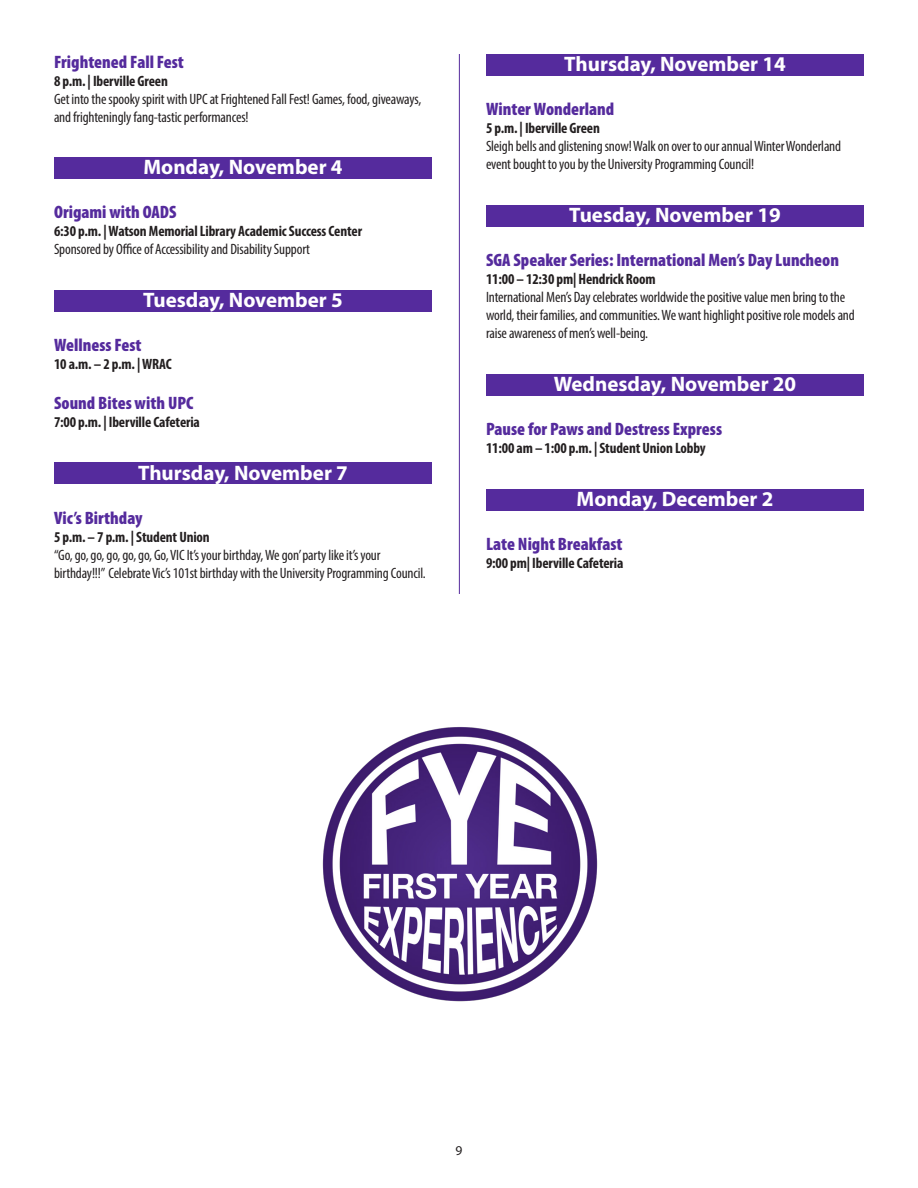
<style>
.page{position:relative;width:918px;height:1188px;background:#fff}
.page>*{position:absolute;margin:0;border:0;box-sizing:border-box;transform-origin:0 0}
.Purple_Date{font:700 21px "Myriad Pro";color:#fff}
.Event_Title{font:900 condensed 18px "Myriad Pro";color:#552b9d}
.Description_text{font:condensed 15px/18px "Myriad Pro";letter-spacing:-.01em;color:#231f20}
.Time___Place{font:700 condensed 15px "Myriad Pro";letter-spacing:-.01em;color:#231f20}
.t1{font:13.5px "Myriad Pro";color:#231f20}
</style>
<div class="page">
<hr style="left:459px;top:54px;width:1px;height:540px;background:#552b9d">
<div style="left:54px;top:157px;width:378px;height:22px;background:#552b9d"></div>
<div style="left:54px;top:290px;width:378px;height:22px;background:#552b9d"></div>
<div style="left:54px;top:463px;width:378px;height:21px;background:#552b9d"></div>
<div style="left:486px;top:54px;width:378px;height:22px;background:#552b9d"></div>
<div style="left:486px;top:205px;width:378px;height:21px;background:#552b9d"></div>
<div style="left:486px;top:374px;width:378px;height:21px;background:#552b9d"></div>
<div style="left:486px;top:489px;width:378px;height:21px;background:#552b9d"></div>
<img style="left:322px;top:727px;width:275px;height:275px">
<p class="Event_Title" style="left:54px;top:50px;width:132px">Frightened Fall Fest</p>
<p class="Time___Place" style="left:54px;top:71px;width:115px">8 p.m. | Iberville Green</p>
<p class="Description_text" style="left:54px;top:89px;width:369px">Get into the spooky spirit with UPC at Frightened Fall Fest! Games, food, giveaways, and frighteningly fang-tastic performances!</p>
<p class="Purple_Date" style="left:143px;top:154px;width:201px">Monday, November 4</p>
<p class="Event_Title" style="left:54px;top:201px;width:124px">Origami with OADS</p>
<p class="Time___Place" style="left:54px;top:222px;width:310px">6:30 p.m. | Watson Memorial Library Academic Success Center</p>
<p class="Description_text" style="left:54px;top:240px;width:258px">Sponsored by Office of Accessibility and Disability Support</p>
<p class="Purple_Date" style="left:143px;top:287px;width:201px">Tuesday, November 5</p>
<p class="Event_Title" style="left:54px;top:334px;width:89px">Wellness Fest</p>
<p class="Time___Place" style="left:54px;top:355px;width:119px">10 a.m. – 2 p.m. | WRAC</p>
<p class="Event_Title" style="left:54px;top:391px;width:141px">Sound Bites with UPC</p>
<p class="Time___Place" style="left:54px;top:413px;width:147px">7:00 p.m. | Iberville Cafeteria</p>
<p class="Purple_Date" style="left:138px;top:459px;width:211px">Thursday, November 7</p>
<p class="Event_Title" style="left:54px;top:506px;width:90px">Vic’s Birthday</p>
<p class="Time___Place" style="left:54px;top:527px;width:157px">5 p.m. – 7 p.m. | Student Union</p>
<p class="Description_text" style="left:54px;top:546px;width:373px">“Go, go, go, go, go, go, Go, VIC It’s your birthday, We gon’ party like it’s your birthday!!!” Celebrate Vic’s 101st birthday with the University Programming Council.</p>
<p class="Purple_Date" style="left:564px;top:50px;width:223px">Thursday, November 14</p>
<p class="Event_Title" style="left:486px;top:98px;width:130px">Winter Wonderland</p>
<p class="Time___Place" style="left:486px;top:119px;width:115px">5 p.m. | Iberville Green</p>
<p class="Description_text" style="left:486px;top:137px;width:357px">Sleigh bells and glistening snow! Walk on over to our annual Winter Wonderland event bought to you by the University Programming Council!</p>
<p class="Purple_Date" style="left:569px;top:201px;width:213px">Tuesday, November 19</p>
<p class="Event_Title" style="left:486px;top:249px;width:355px">SGA Speaker Series: International Men’s Day Luncheon</p>
<p class="Time___Place" style="left:486px;top:270px;width:171px">11:00 – 12:30 pm| Hendrick Room</p>
<p class="Description_text" style="left:486px;top:288px;width:370px">International Men’s Day celebrates worldwide the positive value men bring to the world, their families, and communities. We want highlight positive role models and raise awareness of men’s well-being.</p>
<p class="Purple_Date" style="left:554px;top:370px;width:244px">Wednesday, November 20</p>
<p class="Event_Title" style="left:486px;top:417px;width:238px">Pause for Paws and Destress Express</p>
<p class="Time___Place" style="left:486px;top:439px;width:221px">11:00 am – 1:00 p.m. | Student Union Lobby</p>
<p class="Purple_Date" style="left:577px;top:485px;width:198px">Monday, December 2</p>
<p class="Event_Title" style="left:486px;top:532px;width:138px">Late Night Breakfast</p>
<p class="Time___Place" style="left:486px;top:554px;width:139px">9:00 pm| Iberville Cafeteria</p>
<p class="t1" style="left:456px;top:1142px;width:8px">9</p>
</div>
